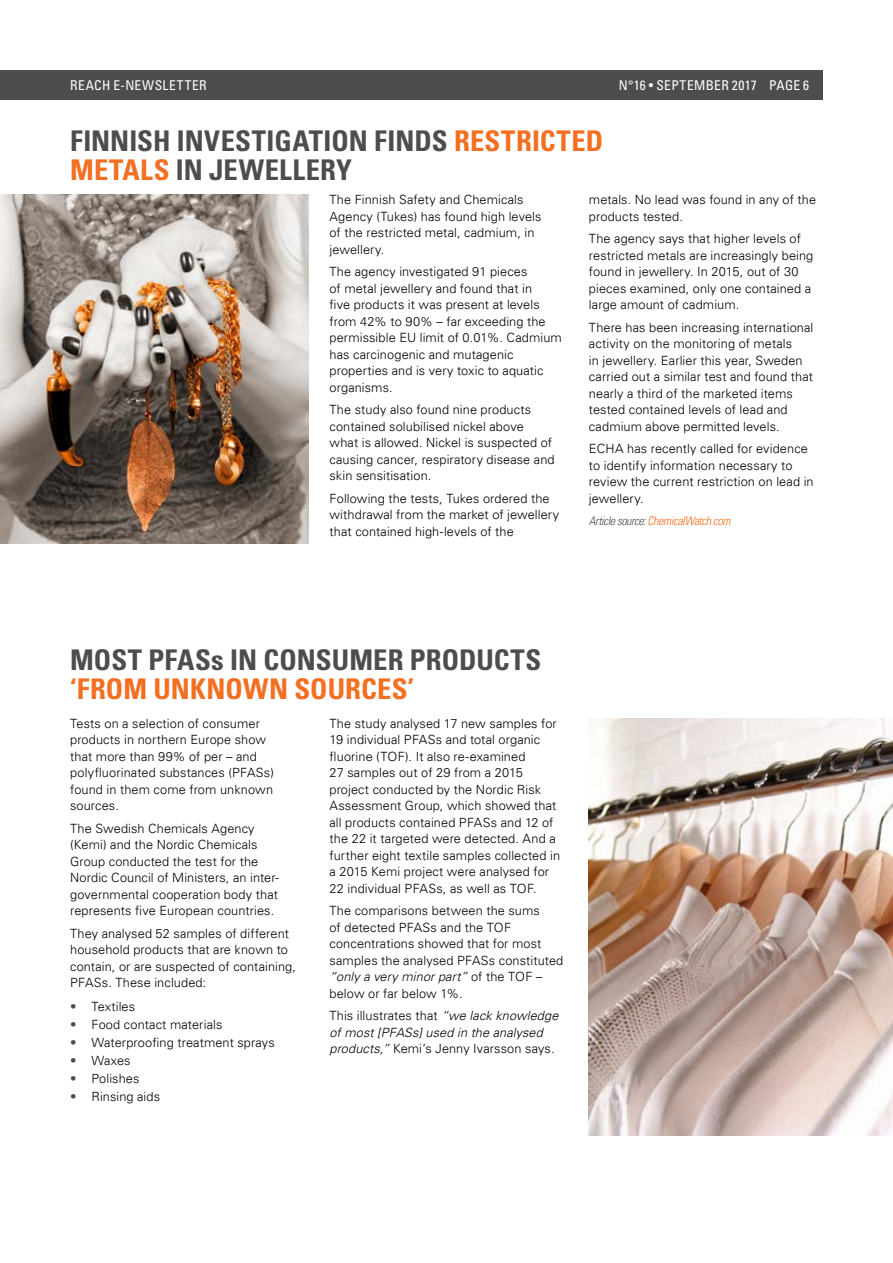
<style>
.page{position:relative;width:893px;height:1263px;background:#fff}
.page>*{position:absolute;margin:0;border:0;box-sizing:border-box;transform-origin:0 0}
.t1{font:700 condensed 28.5px/28.5px "Univers LT";letter-spacing:.005em;color:#4d4d4f}
.t2{font:700 condensed 28.5px "Univers LT";letter-spacing:.005em;color:#f36f21}
.t3{font:condensed 13.5px "Univers LT";letter-spacing:.03em;color:#fff}
.t4{font:300 12.75px/16.5px "Univers LT";letter-spacing:.005em;color:#000}
.t5{font:italic 300 12.75px/16.5px "Univers LT";letter-spacing:.005em;color:#000}
.t6{font:italic 300 condensed 12px "Univers LT";letter-spacing:-.03em;color:#f36f21}
.s1{color:#f36f21}
.s2{color:#4d4d4f}
.s3{font-style:italic}
.s4{font-style:normal}
</style>
<div class="page">
<div style="left:0;top:70px;width:823px;height:30px;background:#4d4d4f"></div>
<img style="left:0;top:195px;width:309px;height:348px">
<img style="left:589px;top:718px;width:304px;height:417px">
<p class="t3" style="left:70px;top:77px;width:138px">REACH E-NEWSLETTER</p>
<p class="t3" style="left:619px;top:77px;width:192px">N°16 • SEPTEMBER 2017 PAGE 6</p>
<h1 class="t1" style="left:70px;top:127px;width:534px">FINNISH INVESTIGATION FINDS <span class="s1">RESTRICTED<br>METALS</span> IN JEWELLERY</h1>
<p class="t4" style="left:330px;top:191px;width:213px">The Finnish Safety and Chemicals<br>Agency (Tukes) has found high levels of the restricted metal, cadmium, in jewellery.</p>
<p class="t4" style="left:330px;top:263px;width:234px">The agency investigated 91 pieces<br>of metal jewellery and found that in<br>five products it was present at levels from 42% to 90% – far exceeding the permissible EU limit of 0.01%. Cadmium has carcinogenic and mutagenic properties and is very toxic to aquatic organisms.</p>
<p class="t4" style="left:330px;top:401px;width:227px">The study also found nine products contained solubilised nickel above what is allowed. Nickel is suspected of causing cancer, respiratory disease and skin sensitisation.</p>
<p class="t4" style="left:330px;top:490px;width:231px">Following the tests, Tukes ordered the withdrawal from the market of jewellery that contained high-levels of the</p>
<p class="t4" style="left:589px;top:191px;width:229px">metals. No lead was found in any of the products tested.</p>
<p class="t4" style="left:589px;top:230px;width:226px">The agency says that higher levels of restricted metals are increasingly being found in jewellery. In 2015, out of 30 pieces examined, only one contained a large amount of cadmium.</p>
<p class="t4" style="left:589px;top:319px;width:226px">There has been increasing international activity on the monitoring of metals<br>in jewellery. Earlier this year, Sweden carried out a similar test and found that nearly a third of the marketed items tested contained levels of lead and cadmium above permitted levels.</p>
<p class="t4" style="left:589px;top:440px;width:226px">ECHA has recently called for evidence to identify information necessary to review the current restriction on lead in jewellery.</p>
<p class="t6" style="left:589px;top:514px;width:143px"><span class="s2">Article source:</span> ChemicalWatch.com</p>
<h1 class="t1" style="left:70px;top:646px;width:473px">MOST PFASs IN CONSUMER PRODUCTS</h1>
<h1 class="t2" style="left:70px;top:671px;width:346px">‘FROM UNKNOWN SOURCES’</h1>
<p class="t4" style="left:70px;top:715px;width:205px">Tests on a selection of consumer products in northern Europe show that more than 99% of per – and polyfluorinated substances (PFASs) found in them come from unknown sources.</p>
<p class="t4" style="left:70px;top:820px;width:210px">The Swedish Chemicals Agency (Kemi) and the Nordic Chemicals Group conducted the test for the Nordic Council of Ministers, an inter&shy;governmental cooperation body that represents five European countries.</p>
<p class="t4" style="left:70px;top:925px;width:227px">They analysed 52 samples of different household products that are known to contain, or are suspected of containing, PFASs. These included:</p>
<p class="t4" style="left:70px;top:998px;width:66px"><span class="s2">•</span> Textiles</p>
<p class="t4" style="left:70px;top:1016px;width:154px"><span class="s2">•</span> Food contact materials</p>
<p class="t4" style="left:70px;top:1034px;width:206px"><span class="s2">•</span> Waterproofing treatment sprays</p>
<p class="t4" style="left:70px;top:1052px;width:62px"><span class="s2">•</span> Waxes</p>
<p class="t4" style="left:70px;top:1070px;width:71px"><span class="s2">•</span> Polishes</p>
<p class="t4" style="left:70px;top:1088px;width:91px"><span class="s2">•</span> Rinsing aids</p>
<p class="t4" style="left:330px;top:715px;width:232px">The study analysed 17 new samples for 19 individual PFASs and total organic fluorine (TOF). It also re-examined<br>27 samples out of 29 from a 2015 project conducted by the Nordic Risk Assessment Group, which showed that all products contained PFASs and 12 of the 22 it targeted were detected. And a further eight textile samples collected in a 2015 Kemi project were analysed for 22 individual PFASs, as well as TOF.</p>
<p class="t4" style="left:330px;top:902px;width:235px">The comparisons between the sums<br>of detected PFASs and the TOF concentrations showed that for most samples the analysed PFASs constituted <span class="s3">“only a very minor part”</span> of the TOF – below or far below 1%.</p>
<p class="t5" style="left:330px;top:1007px;width:231px"><span class="s4">This illustrates that</span> “we lack knowledge of most [PFASs] used in the analysed products,” <span class="s4">Kemi’s Jenny Ivarsson says.</span></p>
</div>
